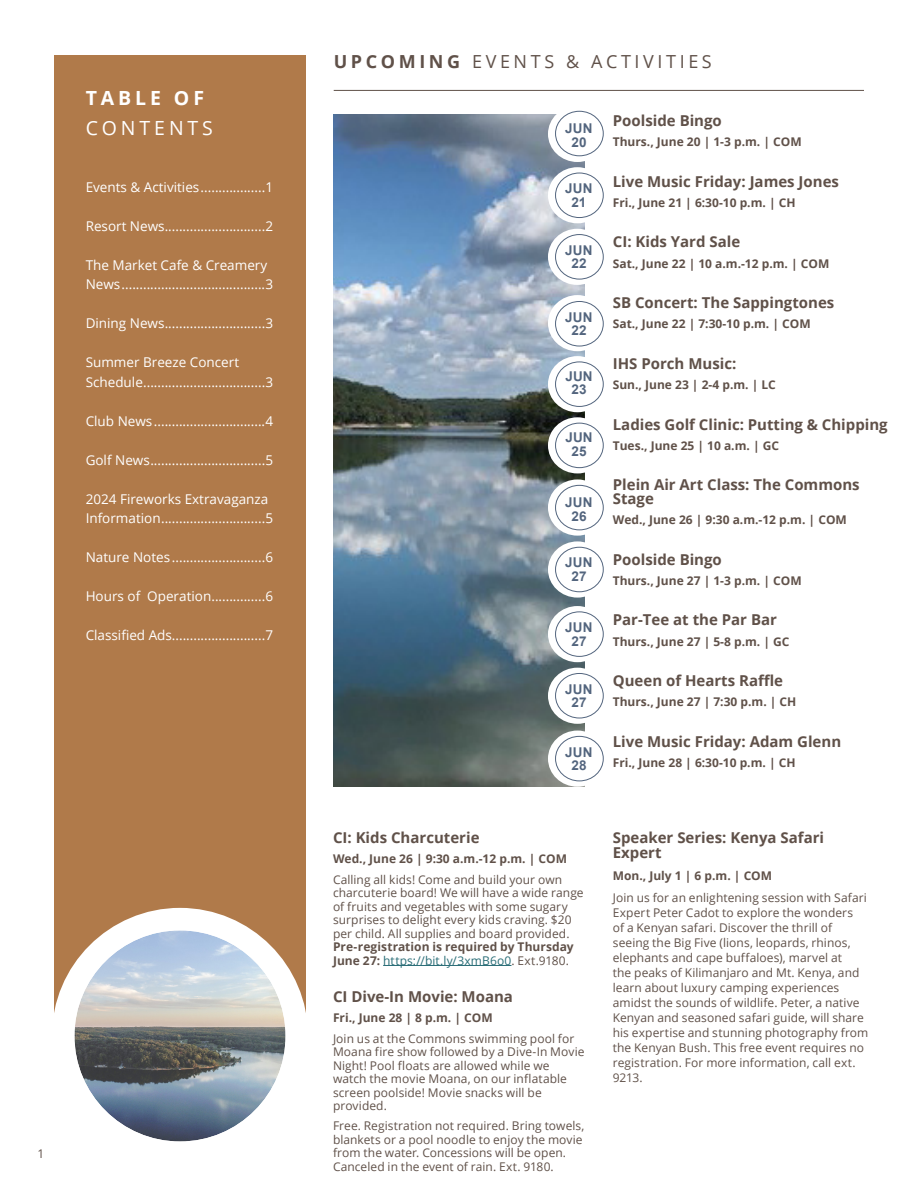
<style>
.page{position:relative;width:918px;height:1188px;background:#fff}
.page>*{position:absolute;margin:0;border:0;box-sizing:border-box;transform-origin:0 0}
.Paragraph_Style_1{font:19.5px "Open Sans";letter-spacing:.2em;color:#fff}
.Paragraph_Style_1-2{font:700 19.5px "Open Sans";letter-spacing:.2em;color:#fff}
.Section_Title_-_Orange_Box{font:18px "Open Sans";letter-spacing:.2em;color:#605149}
.Event_Headline{font:700 15px/15px "Open Sans";color:#605149}
.Body_Copy{font:13.5px/19.5px "Open Sans";color:#fff}
.t1{font:700 13.5px "Arial";letter-spacing:.01em;color:#53657e}
.Event_Headline-2{font:12px/13.5px "Open Sans";letter-spacing:.005em;color:#605149}
.Event_Headline-3{font:700 12px "Open Sans";color:#605149}
.s1{font-weight:700}
.s2{color:#296d77}
</style>
<div class="page">
<hr style="left:383px;top:965px;width:128px;height:1px;background:#296d77">
<img style="left:333px;top:114px;width:252px;height:673px">
<div style="left:54px;top:55px;width:252px;height:988px;background:#b07a4a"></div>
<img style="left:74px;top:930px;width:212px;height:211px">
<div style="left:52px;top:908px;width:256px;height:256px;border:22px solid #fff;border-radius:50%"></div>
<hr style="left:334px;top:90px;width:530px;height:1px;background:#605149">
<div style="left:548px;top:106px;width:59px;height:56px;background:#fff;border-radius:50%"></div>
<div style="left:555px;top:111px;width:49px;height:45px;border:1px solid #53657e;border-radius:50%"></div>
<div style="left:548px;top:167px;width:59px;height:56px;background:#fff;border-radius:50%"></div>
<div style="left:555px;top:173px;width:49px;height:45px;border:1px solid #53657e;border-radius:50%"></div>
<div style="left:548px;top:229px;width:59px;height:56px;background:#fff;border-radius:50%"></div>
<div style="left:555px;top:234px;width:49px;height:46px;border:1px solid #53657e;border-radius:50%"></div>
<div style="left:548px;top:295px;width:59px;height:56px;background:#fff;border-radius:50%"></div>
<div style="left:555px;top:301px;width:49px;height:45px;border:1px solid #53657e;border-radius:50%"></div>
<div style="left:548px;top:356px;width:59px;height:56px;background:#fff;border-radius:50%"></div>
<div style="left:555px;top:362px;width:49px;height:45px;border:1px solid #53657e;border-radius:50%"></div>
<div style="left:548px;top:417px;width:59px;height:56px;background:#fff;border-radius:50%"></div>
<div style="left:555px;top:423px;width:49px;height:45px;border:1px solid #53657e;border-radius:50%"></div>
<div style="left:548px;top:479px;width:59px;height:57px;background:#fff;border-radius:50%"></div>
<div style="left:555px;top:485px;width:49px;height:45px;border:1px solid #53657e;border-radius:50%"></div>
<div style="left:548px;top:541px;width:59px;height:57px;background:#fff;border-radius:50%"></div>
<div style="left:555px;top:547px;width:49px;height:45px;border:1px solid #53657e;border-radius:50%"></div>
<div style="left:548px;top:606px;width:59px;height:56px;background:#fff;border-radius:50%"></div>
<div style="left:548px;top:668px;width:59px;height:56px;background:#fff;border-radius:50%"></div>
<div style="left:548px;top:731px;width:59px;height:56px;background:#fff;border-radius:50%"></div>
<div style="left:555px;top:611px;width:49px;height:46px;border:1px solid #53657e;border-radius:50%"></div>
<div style="left:555px;top:673px;width:49px;height:45px;border:1px solid #53657e;border-radius:50%"></div>
<div style="left:555px;top:736px;width:49px;height:45px;border:1px solid #53657e;border-radius:50%"></div>
<p class="Paragraph_Style_1-2" style="left:86px;top:84px;width:120px">TABLE OF</p>
<p class="Paragraph_Style_1" style="left:86px;top:115px;width:129px">CONTENTS</p>
<p class="Body_Copy" style="left:86px;top:177px;width:189px">Events &amp; Activities..................1</p>
<p class="Body_Copy" style="left:86px;top:216px;width:189px">Resort News............................2</p>
<p class="Body_Copy" style="left:86px;top:255px;width:189px">The Market Cafe &amp; Creamery<br>News........................................3</p>
<p class="Body_Copy" style="left:86px;top:313px;width:189px">Dining News............................3</p>
<p class="Body_Copy" style="left:86px;top:352px;width:189px">Summer Breeze Concert<br>Schedule..................................3</p>
<p class="Body_Copy" style="left:86px;top:411px;width:189px">Club News...............................4</p>
<p class="Body_Copy" style="left:86px;top:450px;width:189px">Golf News................................5</p>
<p class="Body_Copy" style="left:86px;top:489px;width:189px">2024 Fireworks Extravaganza<br>Information.............................5</p>
<p class="Body_Copy" style="left:86px;top:547px;width:189px">Nature Notes ..........................6</p>
<p class="Body_Copy" style="left:86px;top:586px;width:189px">Hours of Operation...............6</p>
<p class="Body_Copy" style="left:86px;top:625px;width:189px">Classified Ads..........................7</p>
<p class="Event_Headline-2" style="left:38px;top:1147px;width:8px">1</p>
<p class="Section_Title_-_Orange_Box" style="left:334px;top:49px;width:380px"><span class="s1">UPCOMING</span> EVENTS &amp; ACTIVITIES</p>
<p class="t1" style="left:565px;top:119px;width:29px">JUN</p>
<p class="t1" style="left:571px;top:133px;width:17px">20</p>
<p class="t1" style="left:565px;top:179px;width:29px">JUN</p>
<p class="t1" style="left:572px;top:193px;width:16px">21</p>
<p class="t1" style="left:565px;top:241px;width:29px">JUN</p>
<p class="t1" style="left:571px;top:254px;width:17px">22</p>
<p class="t1" style="left:565px;top:307px;width:29px">JUN</p>
<p class="t1" style="left:571px;top:321px;width:17px">22</p>
<p class="t1" style="left:565px;top:367px;width:29px">JUN</p>
<p class="t1" style="left:572px;top:380px;width:17px">23</p>
<p class="t1" style="left:565px;top:428px;width:29px">JUN</p>
<p class="t1" style="left:571px;top:441px;width:17px">25</p>
<p class="t1" style="left:565px;top:493px;width:29px">JUN</p>
<p class="t1" style="left:571px;top:506px;width:17px">26</p>
<p class="t1" style="left:565px;top:553px;width:29px">JUN</p>
<p class="t1" style="left:571px;top:567px;width:17px">27</p>
<p class="t1" style="left:565px;top:618px;width:29px">JUN</p>
<p class="t1" style="left:571px;top:631px;width:17px">27</p>
<p class="t1" style="left:565px;top:679px;width:29px">JUN</p>
<p class="t1" style="left:571px;top:693px;width:17px">27</p>
<p class="t1" style="left:565px;top:742px;width:29px">JUN</p>
<p class="t1" style="left:571px;top:756px;width:17px">28</p>
<p class="Event_Headline" style="left:613px;top:113px;width:111px">Poolside Bingo</p>
<p class="Event_Headline-3" style="left:613px;top:133px;width:190px">Thurs., June 20 | 1-3 p.m. | COM</p>
<p class="Event_Headline" style="left:613px;top:173px;width:228px">Live Music Friday: James Jones</p>
<p class="Event_Headline-3" style="left:613px;top:194px;width:184px">Fri., June 21 | 6:30-10 p.m. | CH</p>
<p class="Event_Headline" style="left:613px;top:234px;width:129px">CI: Kids Yard Sale</p>
<p class="Event_Headline-3" style="left:613px;top:255px;width:218px">Sat., June 22 | 10 a.m.-12 p.m. | COM</p>
<p class="Event_Headline" style="left:613px;top:295px;width:223px">SB Concert: The Sappingtones</p>
<p class="Event_Headline-3" style="left:613px;top:316px;width:199px">Sat., June 22 | 7:30-10 p.m. | COM</p>
<p class="Event_Headline" style="left:613px;top:356px;width:125px">IHS Porch Music:</p>
<p class="Event_Headline-3" style="left:613px;top:376px;width:165px">Sun., June 23 | 2-4 p.m. | LC</p>
<p class="Event_Headline" style="left:613px;top:416px;width:276px">Ladies Golf Clinic: Putting &amp; Chipping</p>
<p class="Event_Headline-3" style="left:613px;top:437px;width:168px">Tues., June 25 | 10 a.m. | GC</p>
<p class="Event_Headline" style="left:613px;top:478px;width:248px;line-height:13.5px">Plein Air Art Class: The Commons<br>Stage</p>
<p class="Event_Headline-3" style="left:613px;top:511px;width:236px">Wed., June 26 | 9:30 a.m.-12 p.m. | COM</p>
<p class="Event_Headline" style="left:613px;top:551px;width:111px">Poolside Bingo</p>
<p class="Event_Headline-3" style="left:613px;top:572px;width:190px">Thurs., June 27 | 1-3 p.m. | COM</p>
<p class="Event_Headline" style="left:613px;top:612px;width:166px">Par-Tee at the Par Bar</p>
<p class="Event_Headline-3" style="left:613px;top:633px;width:178px">Thurs., June 27 | 5-8 p.m. | GC</p>
<p class="Event_Headline" style="left:613px;top:673px;width:172px">Queen of Hearts Raffle</p>
<p class="Event_Headline-3" style="left:613px;top:694px;width:185px">Thurs., June 27 | 7:30 p.m. | CH</p>
<p class="Event_Headline" style="left:613px;top:734px;width:230px">Live Music Friday: Adam Glenn</p>
<p class="Event_Headline-3" style="left:613px;top:754px;width:184px">Fri., June 28 | 6:30-10 p.m. | CH</p>
<p class="Event_Headline" style="left:333px;top:830px;width:148px">CI: Kids Charcuterie</p>
<p class="Event_Headline-3" style="left:333px;top:850px;width:236px">Wed., June 26 | 9:30 a.m.-12 p.m. | COM</p>
<p class="Event_Headline-2" style="left:333px;top:872px;width:252px">Calling all kids! Come and build your own charcuterie board! We will have a wide range of fruits and vegetables with some sugary surprises to delight every kids craving. $20 per child. All supplies and board provided.<br><span class="s1">Pre-registration is required by Thursday June 27:</span> <span class="s2">https://bit.ly/3xmB6o0</span>. Ext.9180.</p>
<p class="Event_Headline" style="left:333px;top:989px;width:182px">CI Dive-In Movie: Moana</p>
<p class="Event_Headline-3" style="left:333px;top:1009px;width:161px">Fri., June 28 | 8 p.m. | COM</p>
<p class="Event_Headline-2" style="left:333px;top:1031px;width:253px">Join us at the Commons swimming pool for Moana fire show followed by a Dive-In Movie Night! Pool floats are allowed while we watch the movie Moana, on our inflatable screen poolside! Movie snacks will be provided.</p>
<p class="Event_Headline-2" style="left:333px;top:1119px;width:253px">Free. Registration not required. Bring towels, blankets or a pool noodle to enjoy the movie from the water. Concessions will be open.<br>Canceled in the event of rain. Ext. 9180.</p>
<p class="Event_Headline" style="left:613px;top:830px;width:213px">Speaker Series: Kenya Safari<br>Expert</p>
<p class="Event_Headline-3" style="left:613px;top:867px;width:161px">Mon., July 1 | 6 p.m. | COM</p>
<p class="Event_Headline-2" style="left:613px;top:889px;width:257px;line-height:15px">Join us for an enlightening session with Safari Expert Peter Cadot to explore the wonders<br>of a Kenyan safari. Discover the thrill of seeing the Big Five (lions, leopards, rhinos, elephants and cape buffaloes), marvel at<br>the peaks of Kilimanjaro and Mt. Kenya, and learn about luxury camping experiences amidst the sounds of wildlife. Peter, a native Kenyan and seasoned safari guide, will share his expertise and stunning photography from the Kenyan Bush. This free event requires no registration. For more information, call ext.<br>9213.</p>
</div>
